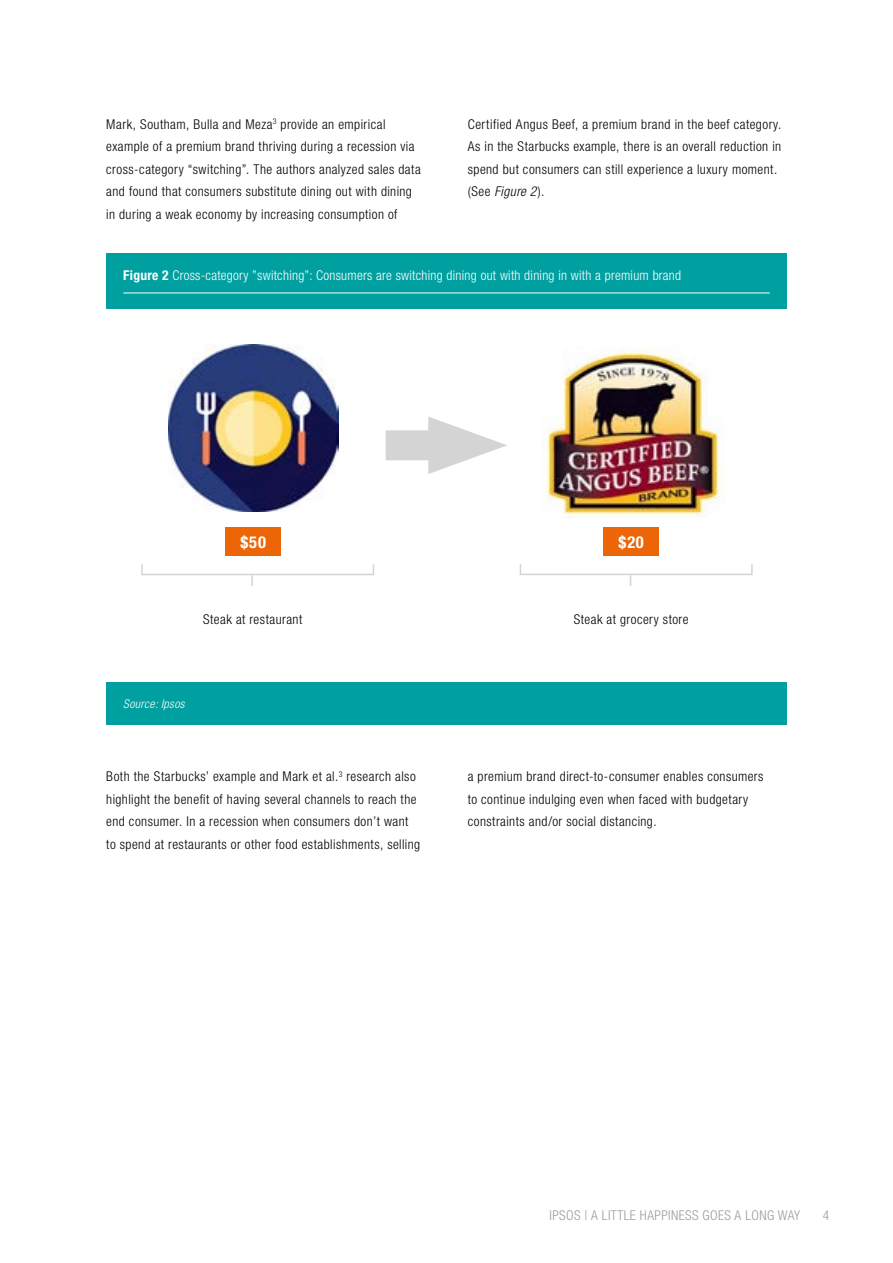
<style>
.page{position:relative;width:893px;height:1263px;background:#fff}
.page>*{position:absolute;margin:0;border:0;box-sizing:border-box;transform-origin:0 0}
.t1{font:700 condensed 16.5px "Helvetica Neue LT Std";color:#fff}
.t2{font:300 condensed 13.5px/22.5px "Helvetica Neue LT Std";letter-spacing:.035em;color:#000}
.t3{font:300 condensed 13.5px "Helvetica Neue LT Std";letter-spacing:.02em;color:#fff}
.t4{font:300 condensed 13.5px "Helvetica Neue LT Std";letter-spacing:.03em;color:#9d9d9c}
.t5{font:italic 300 condensed 12px "Helvetica Neue LT Std";letter-spacing:.03em;color:#fff}
.s1{font-style:italic}
.s2{font-weight:700}
</style>
<div class="page">
<div style="left:106px;top:253px;width:681px;height:55px;background:#009fa0"></div>
<hr style="left:123px;top:293px;width:647px;height:1px;background:#fff">
<div style="left:106px;top:682px;width:681px;height:42px;background:#009fa0"></div>
<div style="left:386px;top:430px;width:71px;height:30px;background:#d3d4d3"></div>
<svg style="left:428px;top:417px;width:79px;height:57px"></svg>
<img style="left:542px;top:348px;width:183px;height:170px">
<div style="left:520px;top:563px;width:233px;height:12px;border:2px solid #d3d4d3"></div>
<img style="left:168px;top:344px;width:170px;height:167px">
<div style="left:141px;top:564px;width:233px;height:11px;border:2px solid #d3d4d3"></div>
<svg style="left:251px;top:575px;width:2px;height:11px"></svg>
<div style="left:225px;top:528px;width:56px;height:28px;background:#ec6608"></div>
<div style="left:603px;top:528px;width:56px;height:28px;background:#ec6608"></div>
<p class="t2" style="left:106px;top:113px;width:316px">Mark, Southam, Bulla and Meza<sup>3</sup> provide an empirical example of a premium brand thriving during a recession via cross-category “switching”. The authors analyzed sales data and found that consumers substitute dining out with dining in during a weak economy by increasing consumption of</p>
<p class="t2" style="left:468px;top:113px;width:315px">Certified Angus Beef, a premium brand in the beef category.<br>As in the Starbucks example, there is an overall reduction in spend but consumers can still experience a luxury moment. (See <span class="s1">Figure 2</span>).</p>
<p class="t3" style="left:123px;top:267px;width:559px"><span class="s2">Figure 2</span> Cross-category ”switching”: Consumers are switching dining out with dining in with a premium brand</p>
<p class="t1" style="left:240px;top:532px;width:27px">$50</p>
<p class="t1" style="left:619px;top:532px;width:27px">$20</p>
<p class="t2" style="left:203px;top:608px;width:101px">Steak at restaurant</p>
<p class="t2" style="left:574px;top:608px;width:116px">Steak at grocery store</p>
<p class="t5" style="left:123px;top:696px;width:63px">Source: Ipsos</p>
<p class="t2" style="left:106px;top:765px;width:315px">Both the Starbucks’ example and Mark et al.<sup>3</sup> research also highlight the benefit of having several channels to reach the end consumer. In a recession when consumers don’t want to spend at restaurants or other food establishments, selling</p>
<p class="t2" style="left:468px;top:765px;width:297px">a premium brand direct-to-consumer enables consumers to continue indulging even when faced with budgetary constraints and/or social distancing.</p>
<p class="t4" style="left:549px;top:1208px;width:252px">IPSOS | A LITTLE HAPPINESS GOES A LONG WAY</p>
<p class="t4" style="left:823px;top:1208px;width:8px">4</p>
</div>
